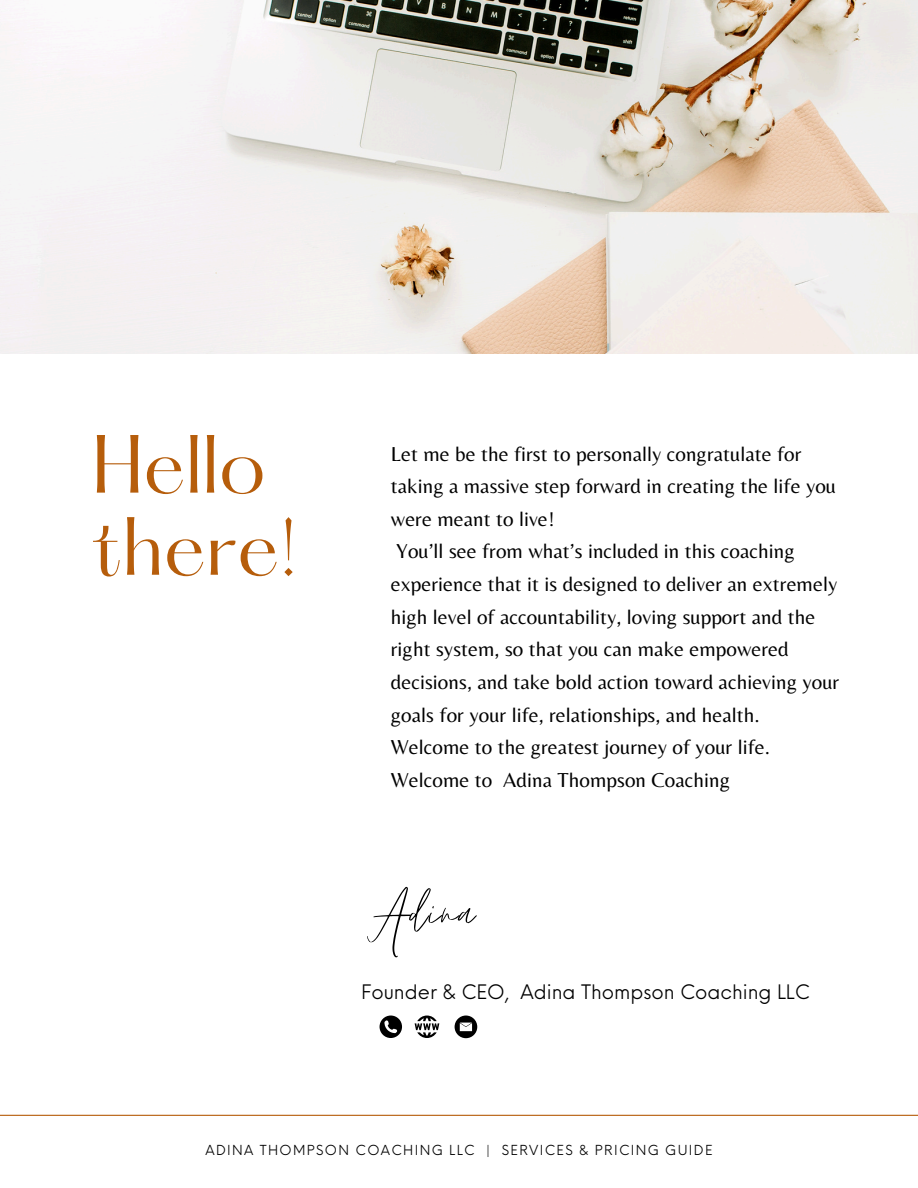
<style>
.page{position:relative;width:918px;height:1188px;background:#fff}
.page>*{position:absolute;margin:0;border:0;box-sizing:border-box;transform-origin:0 0}
.t1{font:84px "Emitha Script";letter-spacing:.005em;color:#000}
.t2{font:72px/82.2px "Hatton";color:#b65d0b}
.t3{font:21px/32.7px "Belleza";letter-spacing:.005em;color:#000}
.t4{font:19.5px "Neue Einstellung";color:#000}
.t5{font:13.5px "Neue Einstellung";letter-spacing:.1em;color:#000}
</style>
<div class="page">
<img style="left:0;top:0;width:918px;height:353px">
<svg style="left:455px;top:1016px;width:22px;height:22px"></svg>
<svg style="left:460px;top:1023px;width:12px;height:8px"></svg>
<svg style="left:415px;top:1016px;width:24px;height:22px"></svg>
<svg style="left:380px;top:1016px;width:22px;height:22px"></svg>
<hr style="left:0;top:1115px;width:918px;height:1px;background:#b65d0b">
<h3 class="t2" style="left:92px;top:431px;width:207px">Hello there!</h3>
<h2 class="t3" style="left:391px;top:437px;width:450px">Let me be the first to personally congratulate for taking a massive step forward in creating the life you were meant to live!<br>You’ll see from what’s included in this coaching experience that it is designed to deliver an extremely high level of accountability, loving support and the right system, so that you can make empowered decisions, and take bold action toward achieving your goals for your life, relationships, and health.<br>Welcome to the greatest journey of your life.<br>Welcome to Adina Thompson Coaching</h2>
<h3 class="t1" style="left:367px;top:868px;width:109px">Adina</h3>
<h1 class="t4" style="left:361px;top:974px;width:450px">Founder &amp; CEO, Adina Thompson Coaching LLC</h1>
<p class="t5" style="left:205px;top:1138px;width:509px">ADINA THOMPSON COACHING LLC | SERVICES &amp; PRICING GUIDE</p>
</div>
